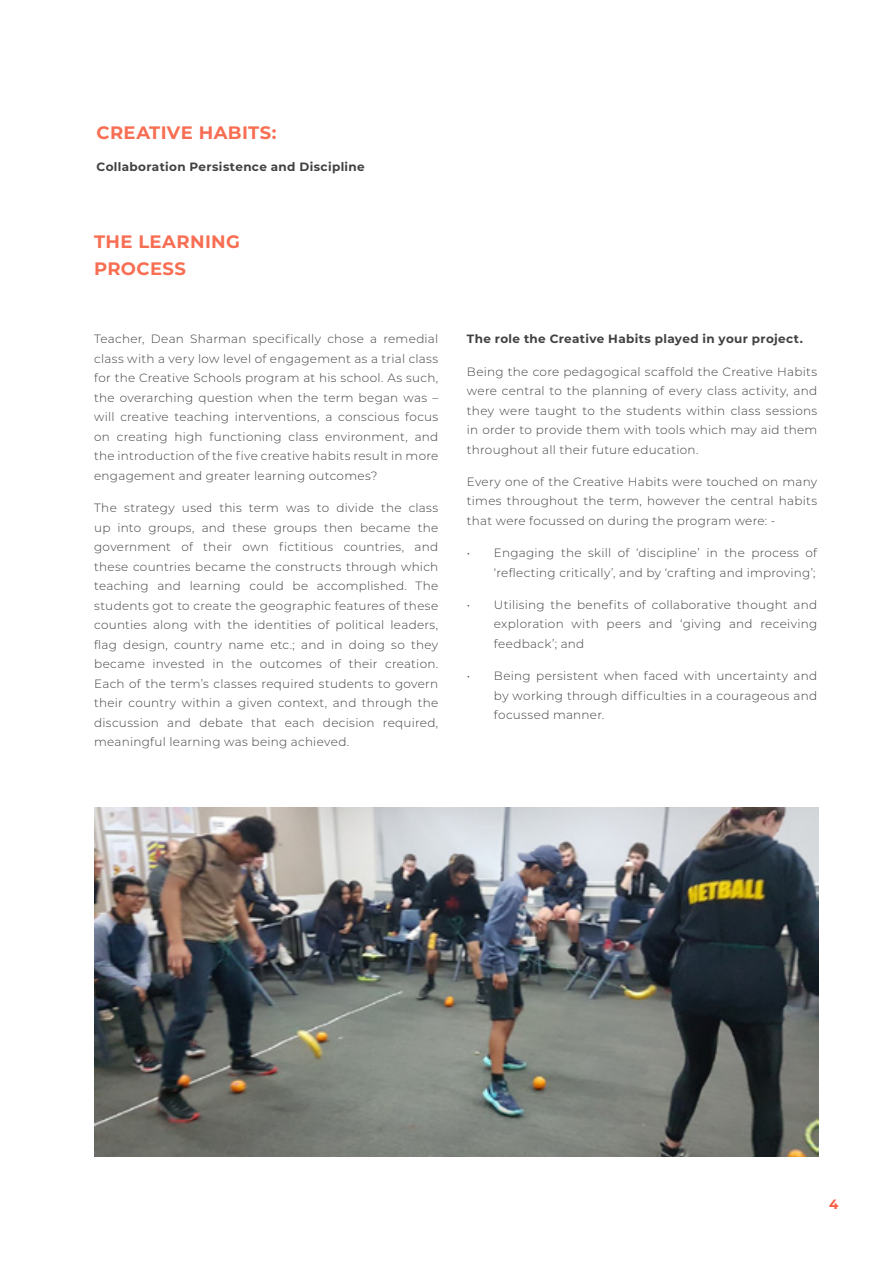
<style>
.page{position:relative;width:893px;height:1263px;background:#fff}
.page>*{position:absolute;margin:0;border:0;box-sizing:border-box;transform-origin:0 0}
.t1{font:700 18px/27px "Montserrat";letter-spacing:.02em;color:#f76e53}
.t2{font:700 13.5px "Montserrat";color:#f65e40}
.t3{font:300 12px/19.5px "Montserrat";letter-spacing:.02em;color:#414042;text-align:justify}
.t4{font:700 12px "Montserrat";letter-spacing:.03em;color:#414042}
</style>
<div class="page">
<img style="left:94px;top:808px;width:724px;height:349px">
<h1 class="t1" style="left:97px;top:118px;width:182px">CREATIVE HABITS:</h1>
<p class="t4" style="left:97px;top:158px;width:270px">Collaboration Persistence and Discipline</p>
<h1 class="t1" style="left:94px;top:227px;width:147px">THE LEARNING<br>PROCESS</h1>
<p class="t3" style="left:94px;top:329px;width:346px">Teacher, Dean Sharman specifically chose a remedial class with a very low level of engagement as a trial class for the Creative Schools program at his school. As such, the overarching question when the term began was – will creative teaching interventions, a conscious focus on creating high functioning class environment, and the introduction of the five creative habits result in more engagement and greater learning outcomes?</p>
<p class="t3" style="left:94px;top:498px;width:346px">The strategy used this term was to divide the class up into groups, and these groups then became the government of their own fictitious countries, and these countries became the constructs through which teaching and learning could be accomplished. The students got to create the geographic features of these counties along with the identities of political leaders, flag design, country name etc.; and in doing so they became invested in the outcomes of their creation.<br>Each of the term’s classes required students to govern their country within a given context, and through the discussion and debate that each decision required, meaningful learning was being achieved.</p>
<p class="t4" style="left:467px;top:330px;width:337px">The role the Creative Habits played in your project.</p>
<p class="t3" style="left:467px;top:361px;width:352px">Being the core pedagogical scaffold the Creative Habits were central to the planning of every class activity, and they were taught to the students within class sessions in order to provide them with tools which may aid them throughout all their future education.</p>
<p class="t3" style="left:467px;top:471px;width:352px">Every one of the Creative Habits were touched on many times throughout the term, however the central habits that were focussed on during the program were: -</p>
<p class="t3" style="left:467px;top:543px;width:352px;text-align:right">• Engaging the skill of ‘discipline’ in the process of ‘reflecting critically’, and by ‘crafting and improving’;</p>
<p class="t3" style="left:494px;top:594px;width:325px;text-indent:-27px">• Utilising the benefits of collaborative thought and exploration with peers and ‘giving and receiving feedback’; and</p>
<p class="t3" style="left:494px;top:666px;width:325px;text-indent:-27px">• Being persistent when faced with uncertainty and by working through difficulties in a courageous and focussed manner.</p>
<p class="t2" style="left:829px;top:1194px;width:11px">4</p>
</div>
